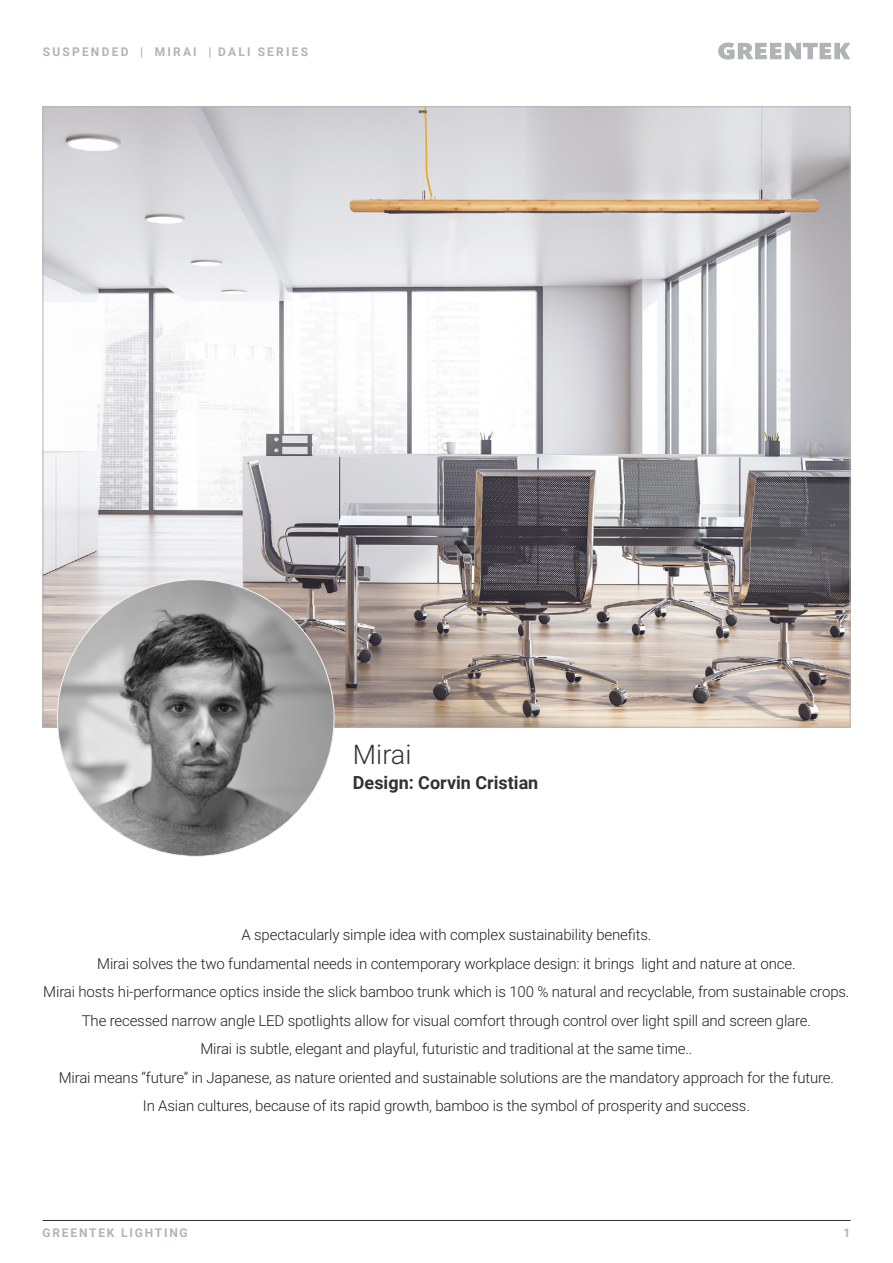
<style>
.page{position:relative;width:893px;height:1263px;background:#fff}
.page>*{position:absolute;margin:0;border:0;box-sizing:border-box;transform-origin:0 0}
.t1{font:300 27px "Roboto";color:#333132}
.t2{font:700 18px "Roboto";color:#333132}
.t3{font:300 15px/28.5px "Roboto";letter-spacing:-.01em;color:#231f20;text-align:center}
.t4{font:700 12px "Roboto";letter-spacing:.185em;color:#b1b4b6}
.t5{font:700 12px "Roboto";letter-spacing:.15em;color:#b1b4b6}
</style>
<div class="page">
<svg style="left:718px;top:43px;width:132px;height:17px"></svg>
<hr style="left:43px;top:1220px;width:807px;height:1px;background:#333132">
<img style="left:45px;top:108px;width:803px;height:618px">
<img style="left:57px;top:580px;width:277px;height:276px;border-radius:138px">
<p class="t4" style="left:43px;top:43px;width:267px">SUSPENDED | MIRAI | DALI SERIES</p>
<h1 class="t1" style="left:353px;top:736px;width:60px">Mirai</h1>
<p class="t2" style="left:353px;top:769px;width:187px">Design: Corvin Cristian</p>
<p class="t3" style="left:43px;top:920px;width:808px">A spectacularly simple idea with complex sustainability benefits.<br>Mirai solves the two fundamental needs in contemporary workplace design: it brings light and nature at once.<br>Mirai hosts hi-performance optics inside the slick bamboo trunk which is 100 % natural and recyclable, from sustainable crops.<br>The recessed narrow angle LED spotlights allow for visual comfort through control over light spill and screen glare.<br>Mirai is subtle, elegant and playful, futuristic and traditional at the same time..<br>Mirai means “future” in Japanese, as nature oriented and sustainable solutions are the mandatory approach for the future.<br>In Asian cultures, because of its rapid growth, bamboo is the symbol of prosperity and success.</p>
<p class="t5" style="left:43px;top:1224px;width:147px">GREENTEK LIGHTING</p>
<p class="t4" style="left:844px;top:1224px;width:8px">1</p>
</div>
